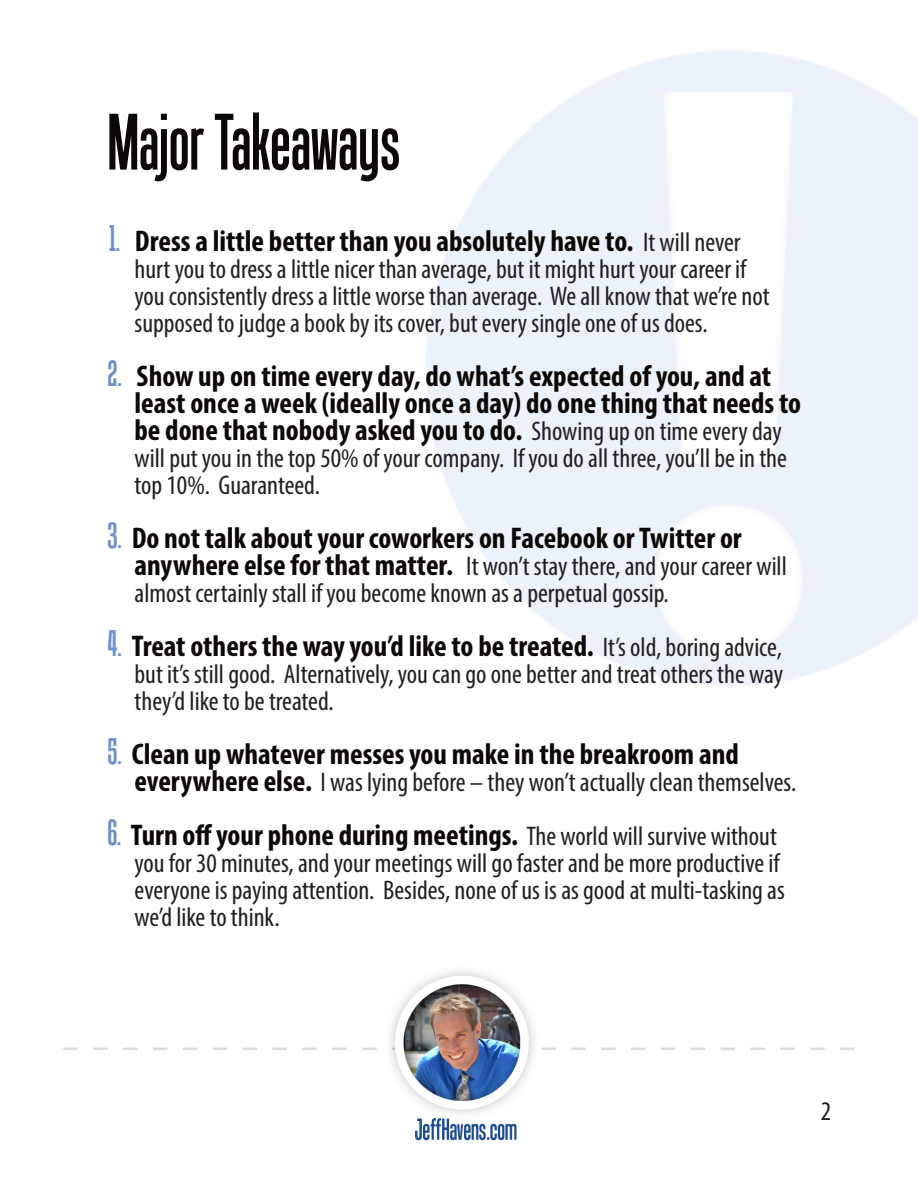
<style>
.page{position:relative;width:918px;height:1188px;background:#fff}
.page>*{position:absolute;margin:0;border:0;box-sizing:border-box;transform-origin:0 0}
.Paragraph_-_Indented{font:78px "Tandelle";color:#0c0806}
.Paragraph_-_Indented-2{font:700 condensed 30px/27px "Myriad Pro";color:#0c0806}
.Paragraph_-_Indented-3{font:condensed 27px/27px "Myriad Pro";color:#231f20}
.s1{font-family:"Tandelle";font-weight:400;font-stretch:normal;font-size:36px;color:#6e90ca}
.s2{font-weight:400;font-size:27px;color:#231f20}
.s3{font-weight:700;font-size:30px;color:#0c0806}
</style>
<div class="page">
<img style="left:63px;top:50px;width:855px;height:1091px">
<p class="Paragraph_-_Indented" style="left:108px;top:98px;width:295px">Major Takeaways</p>
<p class="Paragraph_-_Indented-2" style="left:108px;top:226px;width:635px"><span class="s1">1.</span> Dress a little better than you absolutely have to. <span class="s2">It will never</span></p>
<p class="Paragraph_-_Indented-3" style="left:135px;top:255px;width:637px">hurt you to dress a little nicer than average, but it might hurt your career if you consistently dress a little worse than average. We all know that we’re not supposed to judge a book by its cover, but every single one of us does.</p>
<p class="Paragraph_-_Indented-2" style="left:135px;top:361px;width:668px;text-indent:-27px"><span class="s1">2.</span> Show up on time every day, do what’s expected of you, and at least once a week (ideally once a day) do one thing that needs to be done that nobody asked you to do. <span class="s2">Showing up on time every day</span></p>
<p class="Paragraph_-_Indented-3" style="left:135px;top:444px;width:654px">will put you in the top 50% of your company. If you do all three, you’ll be in the top 10%. Guaranteed.</p>
<p class="Paragraph_-_Indented-2" style="left:108px;top:523px;width:636px"><span class="s1">3.</span> Do not talk about your coworkers on Facebook or Twitter or</p>
<p class="Paragraph_-_Indented-3" style="left:135px;top:552px;width:654px"><span class="s3">anywhere else for that matter.</span> It won’t stay there, and your career will almost certainly stall if you become known as a perpetual gossip.</p>
<p class="Paragraph_-_Indented-2" style="left:108px;top:631px;width:676px"><span class="s1">4.</span> Treat others the way you’d like to be treated. <span class="s2">It’s old, boring advice,</span></p>
<p class="Paragraph_-_Indented-3" style="left:135px;top:660px;width:650px">but it’s still good. Alternatively, you can go one better and treat others the way they’d like to be treated.</p>
<p class="Paragraph_-_Indented-2" style="left:108px;top:739px;width:633px"><span class="s1">5.</span> Clean up whatever messes you make in the breakroom and</p>
<p class="Paragraph_-_Indented-3" style="left:135px;top:768px;width:663px"><span class="s3">everywhere else.</span> I was lying before – they won’t actually clean themselves.</p>
<p class="Paragraph_-_Indented-2" style="left:108px;top:820px;width:671px"><span class="s1">6.</span> Turn off your phone during meetings. <span class="s2">The world will survive without</span></p>
<p class="Paragraph_-_Indented-3" style="left:135px;top:849px;width:652px">you for 30 minutes, and your meetings will go faster and be more productive if everyone is paying attention. Besides, none of us is as good at multi-tasking as we’d like to think.</p>
<p class="Paragraph_-_Indented-3" style="left:821px;top:1097px;width:12px">2</p>
</div>
